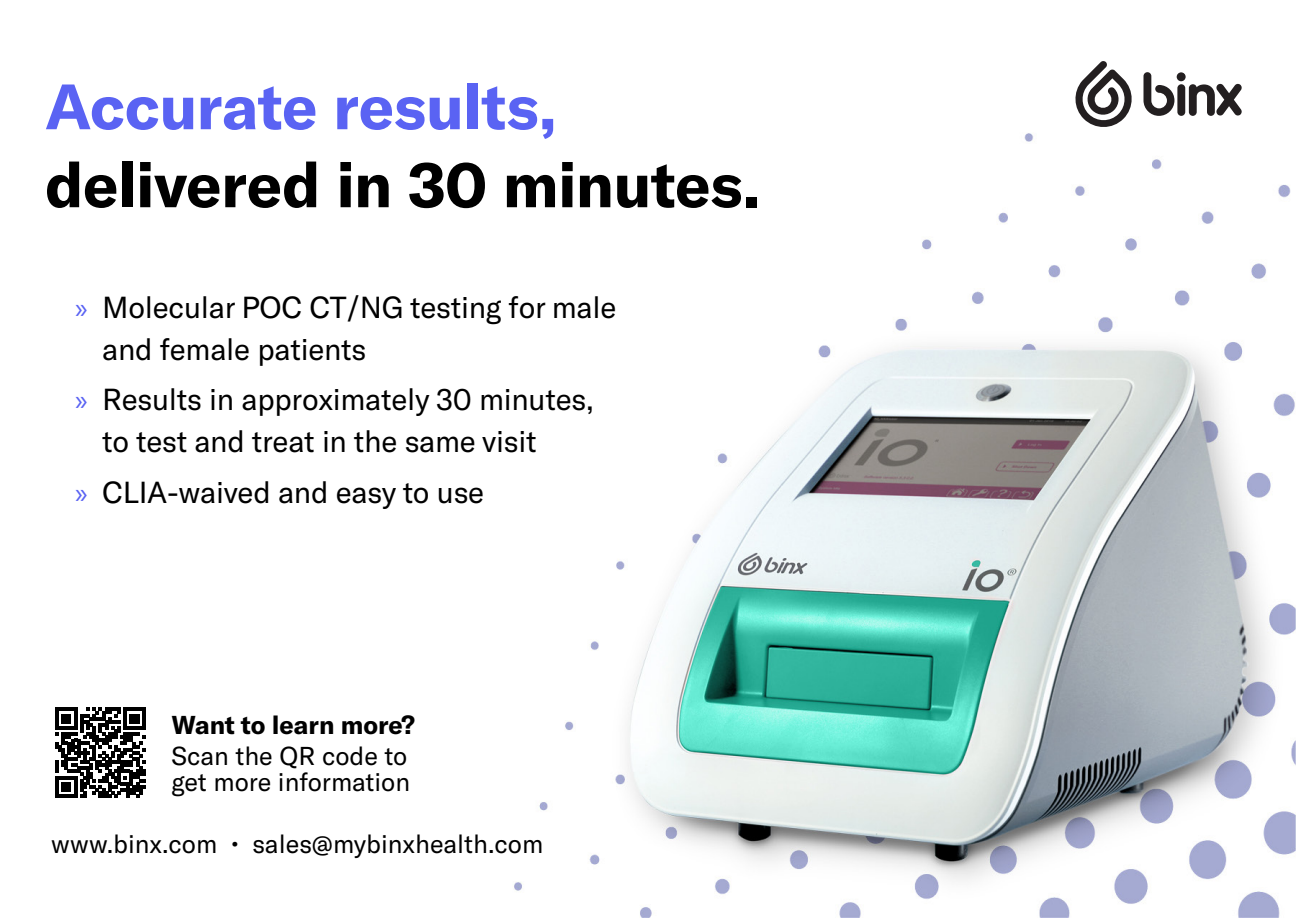
<style>
.page{position:relative;width:1296px;height:918px;background:#fff}
.page>*{position:absolute;margin:0;border:0;box-sizing:border-box;transform-origin:0 0}
.t1{font:700 63px/78px "GT America";letter-spacing:-.01em;color:#000}
.t2{font:30px/42px "GT America";letter-spacing:-.01em;color:#000}
.t3{font:25.5px/25.5px "GT America";color:#000}
.t4{font:700 25.5px "GT America";color:#000}
.s1{color:#5a63f3}
.s2{font-family:"Myriad Pro";color:#5a63f3}
</style>
<div class="page">
<img style="left:55px;top:74px;width:1241px;height:844px">
<div style="left:1224px;top:129px;width:17px;height:20px;background:#fff"></div>
<svg style="left:56px;top:708px;width:89px;height:90px"></svg>
<svg style="left:1073px;top:61px;width:61px;height:69px"></svg>
<svg style="left:1144px;top:72px;width:98px;height:44px"></svg>
<p class="t1" style="left:45px;top:67px;width:717px"><span class="s1">Accurate results, </span>delivered in 30 minutes.</p>
<p class="t2" style="left:102px;top:287px;width:516px;text-indent:-27px"><span class="s2">»</span> Molecular POC CT/NG testing for male and female patients</p>
<p class="t2" style="left:102px;top:379px;width:493px;text-indent:-27px"><span class="s2">»</span> Results in approximately 30 minutes, to test and treat in the same visit</p>
<p class="t2" style="left:75px;top:472px;width:411px"><span class="s2">»</span> CLIA-waived and easy to use</p>
<p class="t4" style="left:172px;top:709px;width:245px">Want to learn more?</p>
<p class="t3" style="left:172px;top:744px;width:240px">Scan the QR code to get more information</p>
<p class="t3" style="left:51px;top:831px;width:494px">www.binx.com • sales@mybinxhealth.com</p>
</div>
